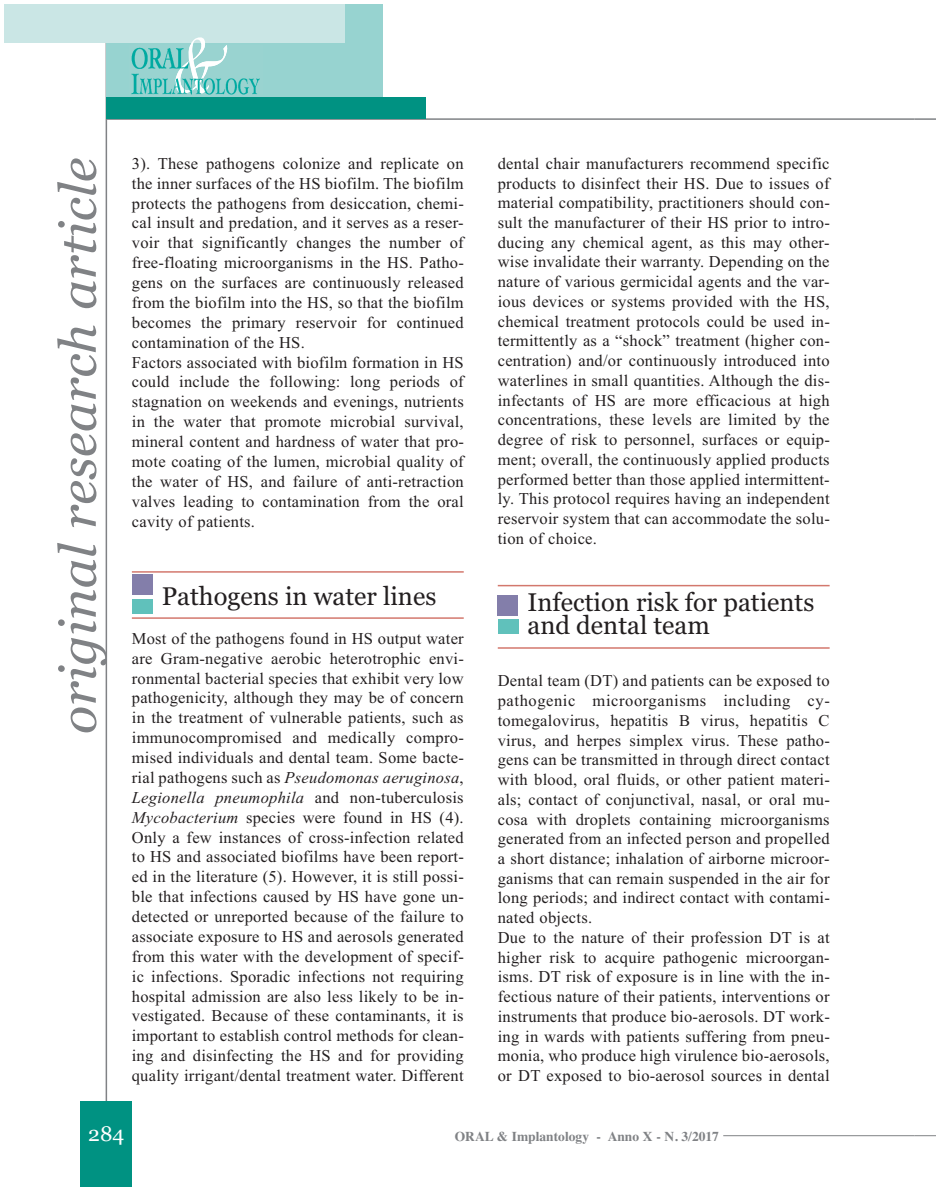
<style>
.page{position:relative;width:936px;height:1191px;background:#fff}
.page>*{position:absolute;margin:0;border:0;box-sizing:border-box;transform-origin:0 0}
.t1{font:italic 51px "Georgia";color:#808285;scale:1.04 1}
.t2{font:25.5px/22.6px "Georgia";color:#231f20}
.t3{font:21px "Georgia";color:#fff}
.t4{font:16.5px/19.8px "Times New Roman";letter-spacing:.015em;color:#231f20}
.t5{font:700 13.5px "Times";color:#808285}
.s1{font-style:italic}
</style>
<div class="page">
<svg style="left:914px;top:1135px;width:20px;height:1px"></svg>
<hr style="left:914px;top:118px;width:20px;height:2px;background:#808285">
<hr style="left:723px;top:1135px;width:191px;height:1px;background:#808285">
<hr style="left:106px;top:4px;width:1px;height:1182px;background:#808285">
<div style="left:81px;top:1101px;width:51px;height:85px;background:#009282"></div>
<hr style="left:106px;top:118px;width:808px;height:2px;background:#808285">
<div style="left:106px;top:4px;width:277px;height:113px;background:#97d3d0"></div>
<div style="left:106px;top:98px;width:319px;height:21px;background:#009282"></div>
<div style="left:4px;top:4px;width:340px;height:39px;background:#cae6e5"></div>
<svg style="left:190px;top:37px;width:15px;height:8px"></svg>
<img style="left:131px;top:47px;width:129px;height:48px">
<img style="left:175px;top:45px;width:52px;height:48px">
<hr style="left:132px;top:571px;width:331px;height:1px;background:#d3786d">
<hr style="left:132px;top:617px;width:331px;height:2px;background:#d3786d">
<div style="left:132px;top:575px;width:20px;height:20px;background:#837eaa"></div>
<div style="left:132px;top:599px;width:20px;height:14px;background:#60c1bb"></div>
<hr style="left:497px;top:585px;width:332px;height:1px;background:#d3786d">
<hr style="left:497px;top:647px;width:332px;height:2px;background:#d3786d">
<div style="left:497px;top:595px;width:21px;height:20px;background:#837eaa"></div>
<div style="left:498px;top:619px;width:20px;height:14px;background:#60c1bb"></div>
<h1 class="t1" style="left:41px;top:734px;width:556px;rotate:-90deg">original research article</h1>
<p class="t4" style="left:132px;top:153px;width:333px">3). These pathogens colonize and replicate on the inner surfaces of the HS biofilm. The biofilm protects the pathogens from desiccation, chemi&shy;cal insult and predation, and it serves as a reser&shy;voir that significantly changes the number of free-floating microorganisms in the HS. Patho&shy;gens on the surfaces are continuously released from the biofilm into the HS, so that the biofilm becomes the primary reservoir for continued contamination of the HS.<br>Factors associated with biofilm formation in HS could include the following: long periods of stagnation on weekends and evenings, nutrients in the water that promote microbial survival, mineral content and hardness of water that pro&shy;mote coating of the lumen, microbial quality of the water of HS, and failure of anti-retraction valves leading to contamination from the oral cavity of patients.</p>
<h2 class="t2" style="left:162px;top:583px;width:276px">Pathogens in water lines</h2>
<p class="t4" style="left:132px;top:628px;width:333px;text-align:justify">Most of the pathogens found in HS output water are Gram-negative aerobic heterotrophic envi&shy;ronmental bacterial species that exhibit very low pathogenicity, although they may be of concern in the treatment of vulnerable patients, such as immunocompromised and medically compro&shy;mised individuals and dental team. Some bacte&shy;rial pathogens such as <span class="s1">Pseudomonas aeruginosa</span>, <span class="s1">Legionella pneumophila</span> and non-tuberculosis <span class="s1">Mycobacterium</span> species were found in HS (4).<br>Only a few instances of cross-infection related to HS and associated biofilms have been report&shy;ed in the literature (5). However, it is still possi&shy;ble that infections caused by HS have gone un&shy;detected or unreported because of the failure to associate exposure to HS and aerosols generated from this water with the development of specif&shy;ic infections. Sporadic infections not requiring hospital admission are also less likely to be in&shy;vestigated. Because of these contaminants, it is important to establish control methods for clean&shy;ing and disinfecting the HS and for providing quality irrigant/dental treatment water. Different</p>
<p class="t4" style="left:497px;top:153px;width:333px;text-align:justify">dental chair manufacturers recommend specific products to disinfect their HS. Due to issues of material compatibility, practitioners should con&shy;sult the manufacturer of their HS prior to intro&shy;ducing any chemical agent, as this may other&shy;wise invalidate their warranty. Depending on the nature of various germicidal agents and the var&shy;ious devices or systems provided with the HS, chemical treatment protocols could be used in&shy;termittently as a “shock” treatment (higher con&shy;centration) and/or continuously introduced into waterlines in small quantities. Although the dis&shy;infectants of HS are more efficacious at high concentrations, these levels are limited by the degree of risk to personnel, surfaces or equip&shy;ment; overall, the continuously applied products performed better than those applied intermittent&shy;ly. This protocol requires having an independent reservoir system that can accommodate the solu&shy;tion of choice.</p>
<h2 class="t2" style="left:527px;top:590px;width:288px">Infection risk for patients and dental team</h2>
<p class="t4" style="left:497px;top:670px;width:333px">Dental team (DT) and patients can be exposed to pathogenic microorganisms including cy&shy;tomegalovirus, hepatitis B virus, hepatitis C virus, and herpes simplex virus. These patho&shy;gens can be transmitted in through direct contact with blood, oral fluids, or other patient materi&shy;als; contact of conjunctival, nasal, or oral mu&shy;cosa with droplets containing microorganisms generated from an infected person and propelled a short distance; inhalation of airborne microor&shy;ganisms that can remain suspended in the air for long periods; and indirect contact with contami&shy;nated objects.<br>Due to the nature of their profession DT is at higher risk to acquire pathogenic microorgan&shy;isms. DT risk of exposure is in line with the in&shy;fectious nature of their patients, interventions or instruments that produce bio-aerosols. DT work&shy;ing in wards with patients suffering from pneu&shy;monia, who produce high virulence bio-aerosols, or DT exposed to bio-aerosol sources in dental</p>
<p class="t3" style="left:88px;top:1118px;width:38px">284</p>
<p class="t5" style="left:455px;top:1123px;width:266px">ORAL &amp; Implantology - Anno X - N. 3/2017</p>
</div>
